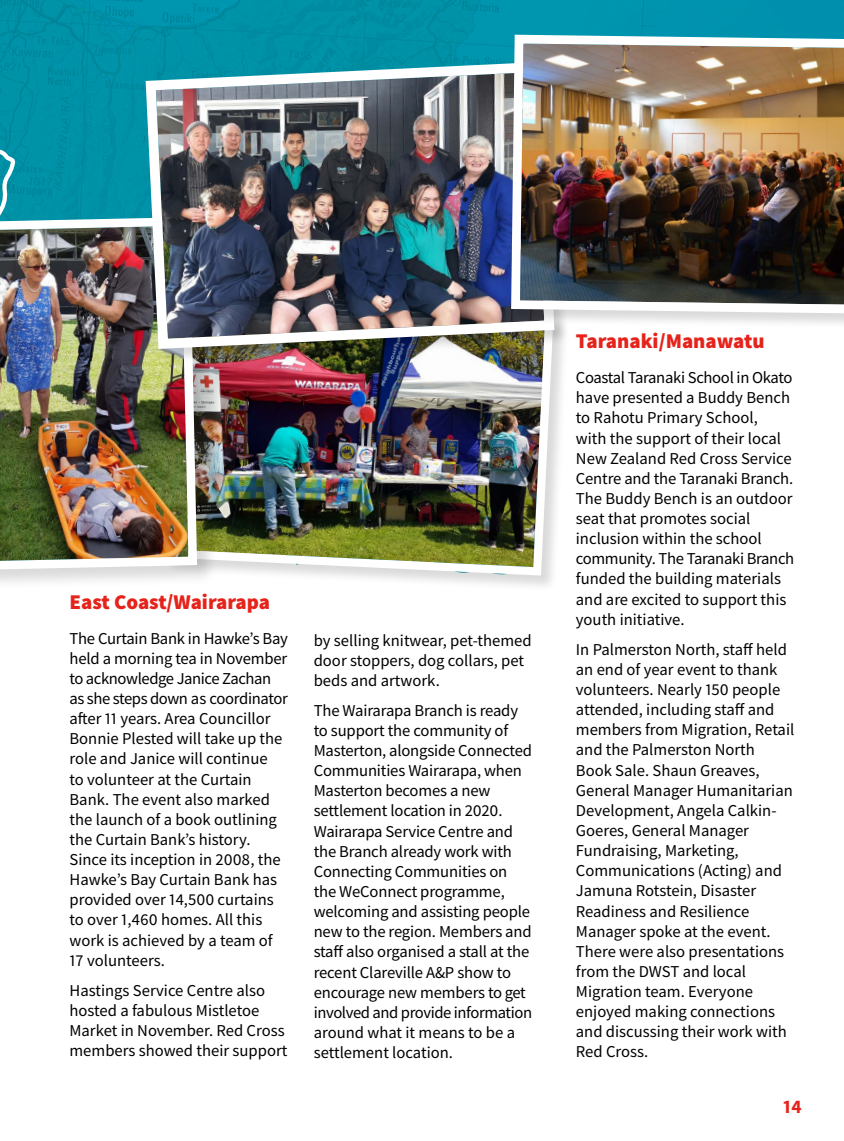
<style>
.page{position:relative;width:844px;height:1141px;background:#fff}
.page>*{position:absolute;margin:0;border:0;box-sizing:border-box;transform-origin:0 0}
.t1{font:900 21px "Source Sans Pro";color:#e5231b}
.t2{font:700 19.25px "Source Sans Pro";color:#e5231b}
.t3{font:16.62px/20.1px "Source Sans Pro";color:#000}
</style>
<div class="page">
<img style="left:19px;top:0;width:487px;height:213px">
<svg style="left:0;top:0;width:19px;height:213px;background:#1297ab"></svg>
<img style="left:217px;top:364px;width:289px;height:216px">
<div style="left:0;top:216px;width:217px;height:375px;background:#000;opacity:.15"></div>
<img style="left:0;top:213px;width:201px;height:362px">
<div style="left:145px;top:61px;width:424px;height:303px;background:#000;opacity:.15"></div>
<img style="left:140px;top:57px;width:366px;height:297px">
<img style="left:506px;top:0;width:337px;height:586px">
<p class="t1" style="left:69px;top:587px;width:202px">East Coast/Wairarapa</p>
<p class="t3" style="left:69px;top:628px;width:220px">The Curtain Bank in Hawke’s Bay held a morning tea in November to acknowledge Janice Zachan as she steps down as coordinator after 11 years. Area Councillor<br>Bonnie Plested will take up the role and Janice will continue<br>to volunteer at the Curtain<br>Bank. The event also marked the launch of a book outlining the Curtain Bank’s history.<br>Since its inception in 2008, the<br>Hawke’s Bay Curtain Bank has provided over 14,500 curtains to over 1,460 homes. All this work is achieved by a team of<br>17 volunteers.</p>
<p class="t3" style="left:69px;top:980px;width:219px">Hastings Service Centre also hosted a fabulous Mistletoe<br>Market in November. Red Cross members showed their support</p>
<p class="t3" style="left:313px;top:630px;width:219px">by selling knitwear, pet-themed door stoppers, dog collars, pet beds and artwork.</p>
<p class="t3" style="left:313px;top:700px;width:220px">The Wairarapa Branch is ready to support the community of<br>Masterton, alongside Connected<br>Communities Wairarapa, when<br>Masterton becomes a new settlement location in 2020.<br>Wairarapa Service Centre and the Branch already work with<br>Connecting Communities on the WeConnect programme, welcoming and assisting people new to the region. Members and staff also organised a stall at the recent Clareville A&amp;P show to encourage new members to get involved and provide information around what it means to be a settlement location.</p>
<p class="t1" style="left:575px;top:327px;width:190px">Taranaki/Manawatu</p>
<p class="t3" style="left:575px;top:367px;width:220px">Coastal Taranaki School in Okato have presented a Buddy Bench to Rahotu Primary School,<br>with the support of their local<br>New Zealand Red Cross Service<br>Centre and the Taranaki Branch.<br>The Buddy Bench is an outdoor seat that promotes social inclusion within the school community. The Taranaki Branch funded the building materials and are excited to support this youth initiative.</p>
<p class="t3" style="left:575px;top:639px;width:220px">In Palmerston North, staff held an end of year event to thank volunteers. Nearly 150 people attended, including staff and members from Migration, Retail and the Palmerston North<br>Book Sale. Shaun Greaves,<br>General Manager Humanitarian<br>Development, Angela Calkin-<br>Goeres, General Manager<br>Fundraising, Marketing,<br>Communications (Acting) and<br>Jamuna Rotstein, Disaster<br>Readiness and Resilience<br>Manager spoke at the event.<br>There were also presentations from the DWST and local<br>Migration team. Everyone enjoyed making connections and discussing their work with<br>Red Cross.</p>
<p class="t2" style="left:782px;top:1094px;width:20px">14</p>
</div>
